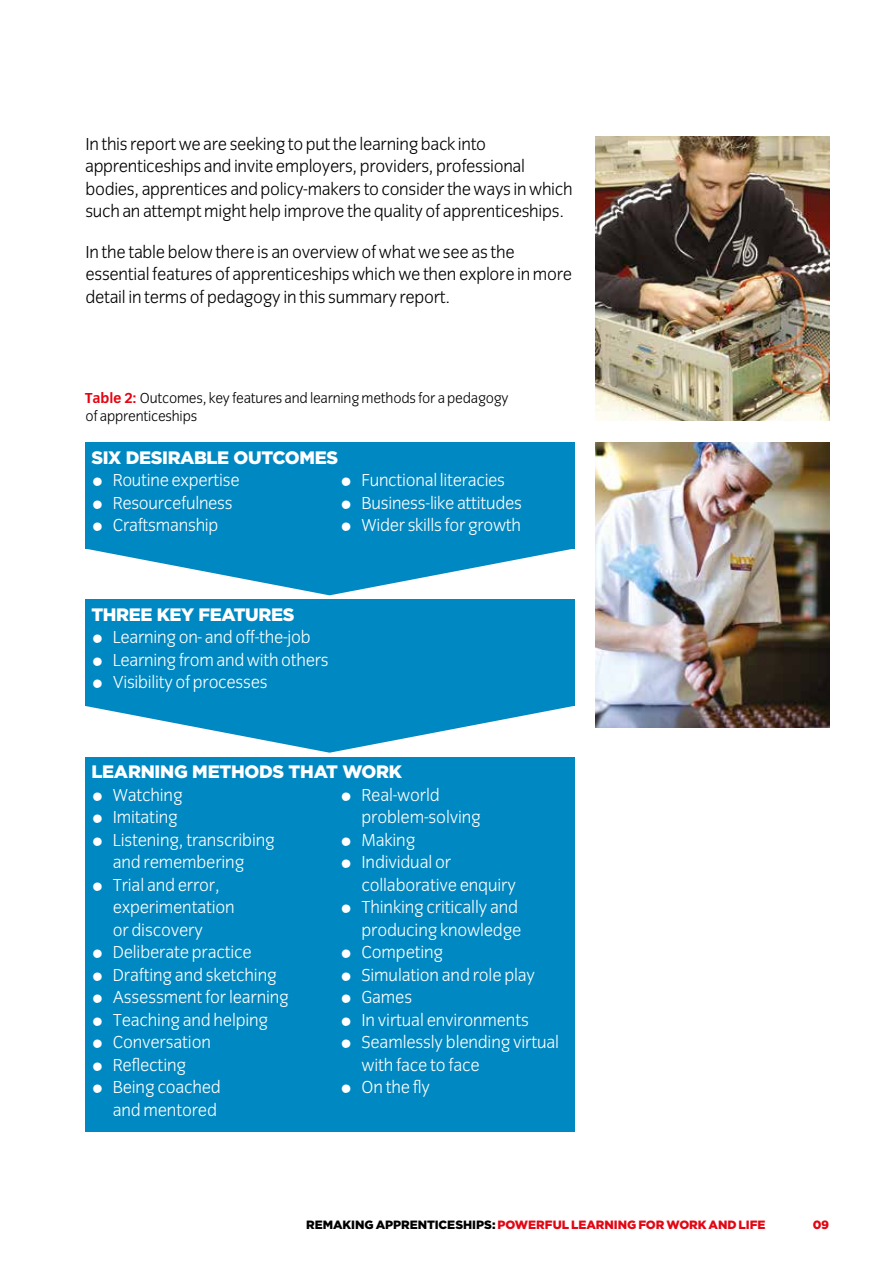
<style>
.page{position:relative;width:893px;height:1263px;background:#fff}
.page>*{position:absolute;margin:0;border:0;box-sizing:border-box;transform-origin:0 0}
.t1{font:300 18px/22.5px "Congress Sans";letter-spacing:-.01em;color:#fff}
.t2{font:300 18px/22.5px "Congress Sans";letter-spacing:-.015em;color:#000}
.t3{font:900 18px "Gotham";letter-spacing:-.02em;color:#fff}
.t4{font:300 15px/18px "Congress Sans";letter-spacing:-.015em;color:#000}
.t5{font:900 12px "Gotham";letter-spacing:-.005em;color:#e30613}
.s1{font-weight:700;color:#e30613}
.s2{color:#000}
</style>
<div class="page">
<svg style="left:87px;top:549px;width:485px;height:46px"></svg>
<svg style="left:86px;top:706px;width:487px;height:47px"></svg>
<div style="left:85px;top:442px;width:489px;height:107px;background:#0088c2"></div>
<div style="left:85px;top:600px;width:489px;height:106px;background:#0088c2"></div>
<div style="left:85px;top:757px;width:489px;height:374px;background:#0088c2"></div>
<img style="left:595px;top:136px;width:234px;height:285px">
<img style="left:595px;top:442px;width:234px;height:285px">
<p class="t2" style="left:85px;top:133px;width:489px">In this report we are seeking to put the learning back into apprenticeships and invite employers, providers, professional bodies, apprentices and policy-makers to consider the ways in which such an attempt might help improve the quality of apprenticeships.</p>
<p class="t2" style="left:85px;top:241px;width:488px">In the table below there is an overview of what we see as the essential features of apprenticeships which we then explore in more detail in terms of pedagogy in this summary report.</p>
<p class="t4" style="left:85px;top:389px;width:425px"><span class="s1">Table 2:</span> Outcomes, key features and learning methods for a pedagogy of apprenticeships</p>
<p class="t3" style="left:91px;top:447px;width:248px">SIX DESIRABLE OUTCOMES</p>
<p class="t1" style="left:91px;top:469px;width:150px">⚫ Routine expertise ⚫ Resourcefulness ⚫ Craftsmanship</p>
<p class="t1" style="left:340px;top:469px;width:183px">⚫ Functional literacies ⚫ Business-like attitudes ⚫ Wider skills for growth</p>
<p class="t3" style="left:91px;top:604px;width:205px">THREE KEY FEATURES</p>
<p class="t1" style="left:91px;top:626px;width:239px">⚫ Learning on- and off-the-job<br>⚫ Learning from and with others ⚫ Visibility of processes</p>
<p class="t3" style="left:91px;top:761px;width:312px">LEARNING METHODS THAT WORK</p>
<p class="t1" style="left:91px;top:784px;width:93px">⚫ Watching</p>
<p class="t1" style="left:91px;top:806px;width:88px">⚫ Imitating</p>
<p class="t1" style="left:91px;top:829px;width:185px">⚫ Listening, transcribing</p>
<p class="t1" style="left:113px;top:851px;width:133px">and remembering</p>
<p class="t1" style="left:91px;top:874px;width:130px">⚫ Trial and error,</p>
<p class="t1" style="left:113px;top:896px;width:124px">experimentation</p>
<p class="t1" style="left:113px;top:919px;width:92px">or discovery</p>
<p class="t1" style="left:91px;top:941px;width:162px">⚫ Deliberate practice</p>
<p class="t1" style="left:91px;top:964px;width:187px">⚫ Drafting and sketching</p>
<p class="t1" style="left:91px;top:986px;width:199px">⚫ Assessment for learning</p>
<p class="t1" style="left:91px;top:1009px;width:178px">⚫ Teaching and helping</p>
<p class="t1" style="left:91px;top:1031px;width:121px">⚫ Conversation</p>
<p class="t1" style="left:91px;top:1054px;width:96px">⚫ Reflecting</p>
<p class="t1" style="left:91px;top:1076px;width:131px">⚫ Being coached</p>
<p class="t1" style="left:113px;top:1099px;width:106px">and mentored</p>
<p class="t1" style="left:340px;top:784px;width:101px">⚫ Real-world</p>
<p class="t1" style="left:361px;top:806px;width:121px">problem-solving</p>
<p class="t1" style="left:340px;top:829px;width:77px">⚫ Making</p>
<p class="t1" style="left:340px;top:851px;width:112px">⚫ Individual or</p>
<p class="t1" style="left:361px;top:874px;width:156px">collaborative enquiry</p>
<p class="t1" style="left:340px;top:896px;width:179px">⚫ Thinking critically and</p>
<p class="t1" style="left:361px;top:919px;width:161px">producing knowledge</p>
<p class="t1" style="left:340px;top:941px;width:104px">⚫ Competing</p>
<p class="t1" style="left:340px;top:964px;width:196px">⚫ Simulation and role play</p>
<p class="t1" style="left:340px;top:986px;width:74px">⚫ Games</p>
<p class="t1" style="left:340px;top:1009px;width:190px">⚫ In virtual environments</p>
<p class="t1" style="left:340px;top:1031px;width:220px">⚫ Seamlessly blending virtual</p>
<p class="t1" style="left:361px;top:1054px;width:120px">with face to face</p>
<p class="t1" style="left:340px;top:1076px;width:91px">⚫ On the fly</p>
<p class="t5" style="left:306px;top:1218px;width:461px"><span class="s2">REMAKING APPRENTICESHIPS:</span> POWERFUL LEARNING FOR WORK AND LIFE</p>
<p class="t5" style="left:813px;top:1218px;width:18px">09</p>
</div>
